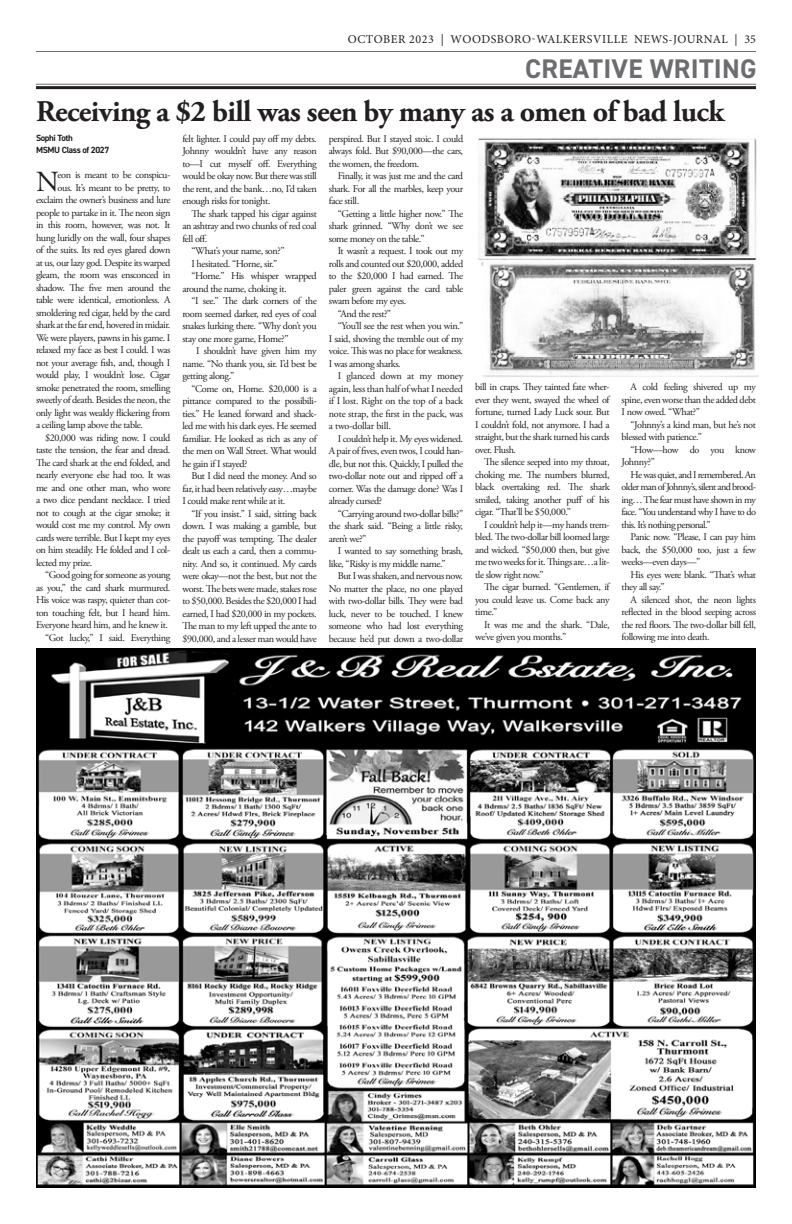
<style>
.page{position:relative;width:792px;height:1224px;background:#fff}
.page>*{position:absolute;margin:0;border:0;box-sizing:border-box;transform-origin:0 0}
.Title_new{font:700 30px "Adobe Garamond Pro";letter-spacing:-.02em;color:#231f20}
._1st_paragraph{font:29.1px "Adobe Garamond Pro";color:#231f20}
.t1{font:700 27px "DIN2014";letter-spacing:.01em;color:#6c6d70}
.t2{font:12px "Minion Pro";letter-spacing:.045em;color:#231f20}
.body{font:10.2px/12.5px "Adobe Garamond Pro";letter-spacing:-.04em;color:#231f20;text-align:justify}
._1st_paragraph-2{font:10.2px "Adobe Garamond Pro";letter-spacing:-.04em;color:#231f20}
.author{font:700 9px "DIN2014";letter-spacing:-.04em;color:#231f20}
</style>
<div class="page">
<hr style="left:36px;top:51px;width:720px;height:1px;background:#6c6d70">
<hr style="left:36px;top:84px;width:720px;height:1px;background:#6c6d70">
<hr style="left:36px;top:86px;width:720px;height:3px;background:#231f20">
<img style="left:36px;top:648px;width:720px;height:540px">
<img style="left:478px;top:138px;width:280px;height:239px">
<p class="t2" style="left:348px;top:31px;width:410px">OCTOBER 2023 | WOODSBORO-WALKERSVILLE NEWS-JOURNAL | 35</p>
<p class="t1" style="left:525px;top:51px;width:233px">CREATIVE WRITING</p>
<p class="Title_new" style="left:36px;top:94px;width:690px">Receiving a $2 bill was seen by many as a omen of bad luck</p>
<p class="body" style="left:182px;top:132px;width:136px">felt lighter. I could pay off my debts.<br>Johnny wouldn’t have any reason to—I cut myself off. Everything would be okay now. But there was still the rent, and the bank…no, I’d taken enough risks for tonight.</p>
<p class="body" style="left:182px;top:207px;width:136px;text-indent:9px">The shark tapped his cigar against an ashtray and two chunks of red coal fell off.</p>
<p class="body" style="left:191px;top:245px;width:95px">“What’s your name, son?”</p>
<p class="body" style="left:191px;top:257px;width:87px">I hesitated. “Horne, sir.”</p>
<p class="body" style="left:182px;top:270px;width:136px;text-indent:9px">“Horne.” His whisper wrapped around the name, choking it.</p>
<p class="body" style="left:182px;top:295px;width:136px;text-indent:9px">“I see.” The dark corners of the room seemed darker, red eyes of coal snakes lurking there. “Why don’t you stay one more game, Horne?”</p>
<p class="body" style="left:182px;top:345px;width:136px;text-indent:14px">I shouldn’t have given him my name. “No thank you, sir. I’d best be getting along.”</p>
<p class="body" style="left:182px;top:382px;width:136px;text-indent:9px">“Come on, Horne. $20,000 is a pittance compared to the possibili&shy;ties.” He leaned forward and shack&shy;led me with his dark eyes. He seemed familiar. He looked as rich as any of the men on Wall Street. What would he gain if I stayed?</p>
<p class="body" style="left:182px;top:470px;width:136px;text-indent:9px">But I did need the money. And so far, it had been relatively easy…maybe I could make rent while at it.</p>
<p class="body" style="left:182px;top:507px;width:136px;text-indent:9px">“If you insist.” I said, sitting back down. I was making a gamble, but the payoff was tempting. The dealer dealt us each a card, then a commu&shy;nity. And so, it continued. My cards were okay—not the best, but not the worst. The bets were made, stakes rose to $50,000. Besides the $20,000 I had earned, I had $20,000 in my pockets.<br>The man to my left upped the ante to $90,000, and a lesser man would have</p>
<p class="body" style="left:329px;top:132px;width:136px">perspired. But I stayed stoic. I could always fold. But $90,000—the cars, the women, the freedom.</p>
<p class="body" style="left:329px;top:170px;width:136px;text-indent:9px">Finally, it was just me and the card shark. For all the marbles, keep your face still.</p>
<p class="body" style="left:329px;top:207px;width:136px;text-indent:9px">“Getting a little higher now.” The shark grinned. “Why don’t we see some money on the table.”</p>
<p class="body" style="left:329px;top:245px;width:136px;text-indent:9px">It wasn’t a request. I took out my rolls and counted out $20,000, added to the $20,000 I had earned. The paler green against the card table swam before my eyes.</p>
<p class="body" style="left:338px;top:307px;width:55px">“And the rest?”</p>
<p class="body" style="left:329px;top:320px;width:136px;text-indent:9px">“You’ll see the rest when you win.” I said, shoving the tremble out of my voice. This was no place for weakness.<br>I was among sharks.</p>
<p class="body" style="left:329px;top:370px;width:136px;text-indent:9px">I glanced down at my money again, less than half of what I needed if I lost. Right on the top of a back note strap, the first in the pack, was a two-dollar bill.</p>
<p class="body" style="left:329px;top:432px;width:136px;text-indent:9px">I couldn’t help it. My eyes widened.<br>A pair of fives, even twos, I could han&shy;dle, but not this. Quickly, I pulled the two-dollar note out and ripped off a corner. Was the damage done? Was I already cursed?</p>
<p class="body" style="left:329px;top:507px;width:136px;text-indent:9px">“Carrying around two-dollar bills?” the shark said. “Being a little risky, aren’t we?”</p>
<p class="body" style="left:329px;top:545px;width:136px;text-indent:9px">I wanted to say something brash, like, “Risky is my middle name.”</p>
<p class="body" style="left:329px;top:570px;width:136px;text-indent:9px">But I was shaken, and nervous now.<br>No matter the place, no one played with two-dollar bills. They were bad luck, never to be touched. I knew someone who had lost everything because he’d put down a two-dollar</p>
<p class="author" style="left:36px;top:132px;width:38px">Sophi Toth</p>
<p class="author" style="left:36px;top:144px;width:75px">MSMU Class of 2027</p>
<p class="_1st_paragraph" style="left:36px;top:164px;width:24px">N</p>
<p class="_1st_paragraph-2" style="left:58px;top:169px;width:114px">eon is meant to be conspicu-</p>
<p class="_1st_paragraph-2" style="left:58px;top:181px;width:114px">ous. It’s meant to be pretty, to</p>
<p class="_1st_paragraph-2" style="left:36px;top:194px;width:136px">exclaim the owner’s business and lure</p>
<p class="_1st_paragraph-2" style="left:36px;top:206px;width:136px">people to partake in it. The neon sign</p>
<p class="_1st_paragraph-2" style="left:36px;top:219px;width:136px">in this room, however, was not. It</p>
<p class="_1st_paragraph-2" style="left:36px;top:231px;width:136px">hung luridly on the wall, four shapes</p>
<p class="_1st_paragraph-2" style="left:36px;top:244px;width:136px">of the suits. Its red eyes glared down</p>
<p class="_1st_paragraph-2" style="left:36px;top:256px;width:136px">at us, our lazy god. Despite its warped</p>
<p class="_1st_paragraph-2" style="left:36px;top:269px;width:136px">gleam, the room was ensconced in</p>
<p class="_1st_paragraph-2" style="left:36px;top:281px;width:136px">shadow. The five men around the</p>
<p class="_1st_paragraph-2" style="left:36px;top:294px;width:136px">table were identical, emotionless. A</p>
<p class="_1st_paragraph-2" style="left:36px;top:306px;width:136px">smoldering red cigar, held by the card</p>
<p class="_1st_paragraph-2" style="left:36px;top:319px;width:136px">shark at the far end, hovered in midair.</p>
<p class="_1st_paragraph-2" style="left:36px;top:331px;width:136px">We were players, pawns in his game. I</p>
<p class="_1st_paragraph-2" style="left:36px;top:344px;width:136px">relaxed my face as best I could. I was</p>
<p class="_1st_paragraph-2" style="left:36px;top:356px;width:136px">not your average fish, and, though I</p>
<p class="_1st_paragraph-2" style="left:36px;top:369px;width:136px">would play, I wouldn’t lose. Cigar</p>
<p class="_1st_paragraph-2" style="left:36px;top:381px;width:136px">smoke penetrated the room, smelling</p>
<p class="_1st_paragraph-2" style="left:36px;top:394px;width:136px">sweetly of death. Besides the neon, the</p>
<p class="_1st_paragraph-2" style="left:36px;top:406px;width:136px">only light was weakly flickering from</p>
<p class="_1st_paragraph-2" style="left:36px;top:419px;width:109px">a ceiling lamp above the table.</p>
<p class="body" style="left:36px;top:431px;width:136px;text-indent:9px">$20,000 was riding now. I could taste the tension, the fear and dread.<br>The card shark at the end folded, and nearly everyone else had too. It was me and one other man, who wore a two dice pendant necklace. I tried not to cough at the cigar smoke; it would cost me my control. My own cards were terrible. But I kept my eyes on him steadily. He folded and I col&shy;lected my prize.</p>
<p class="body" style="left:36px;top:569px;width:136px;text-indent:9px">“Good going for someone as young as you,” the card shark murmured.<br>His voice was raspy, quieter than cot&shy;ton touching felt, but I heard him.<br>Everyone heard him, and he knew it.</p>
<p class="body" style="left:45px;top:631px;width:127px">“Got lucky,” I said. Everything</p>
<p class="body" style="left:475px;top:381px;width:136px">bill in craps. They tainted fate wher&shy;ever they went, swayed the wheel of fortune, turned Lady Luck sour. But I couldn’t fold, not anymore. I had a straight, but the shark turned his cards over. Flush.</p>
<p class="body" style="left:475px;top:456px;width:136px;text-indent:9px">The silence seeped into my throat, choking me. The numbers blurred, black overtaking red. The shark smiled, taking another puff of his cigar. “That’ll be $50,000.”</p>
<p class="body" style="left:475px;top:519px;width:136px;text-indent:9px">I couldn’t help it—my hands trem&shy;bled. The two-dollar bill loomed large and wicked. “$50,000 then, but give me two weeks for it. Things are…a lit&shy;tle slow right now.”</p>
<p class="body" style="left:475px;top:581px;width:136px;text-indent:9px">The cigar burned. “Gentlemen, if you could leave us. Come back any time.”</p>
<p class="body" style="left:475px;top:619px;width:136px;text-indent:9px">It was me and the shark. “Dale, we’ve given you months.”</p>
<p class="body" style="left:622px;top:381px;width:136px;text-indent:9px">A cold feeling shivered up my spine, even worse than the added debt I now owed. “What?”</p>
<p class="body" style="left:622px;top:419px;width:136px;text-indent:9px">“Johnny’s a kind man, but he’s not blessed with patience.”</p>
<p class="body" style="left:622px;top:444px;width:136px;text-indent:9px">“How—how do you know<br>Johnny?”</p>
<p class="body" style="left:622px;top:469px;width:136px;text-indent:9px">He was quiet, and I remembered. An older man of Johnny’s, silent and brood&shy;ing… The fear must have shown in my face. “You understand why I have to do this. It’s nothing personal.”</p>
<p class="body" style="left:622px;top:531px;width:136px;text-indent:9px">Panic now. “Please, I can pay him back, the $50,000 too, just a few weeks—even days—”</p>
<p class="body" style="left:622px;top:569px;width:136px;text-indent:9px">His eyes were blank. “That’s what they all say.”</p>
<p class="body" style="left:622px;top:594px;width:136px;text-indent:9px">A silenced shot, the neon lights reflected in the blood seeping across the red floors. The two-dollar bill fell, following me into death.</p>
</div>
